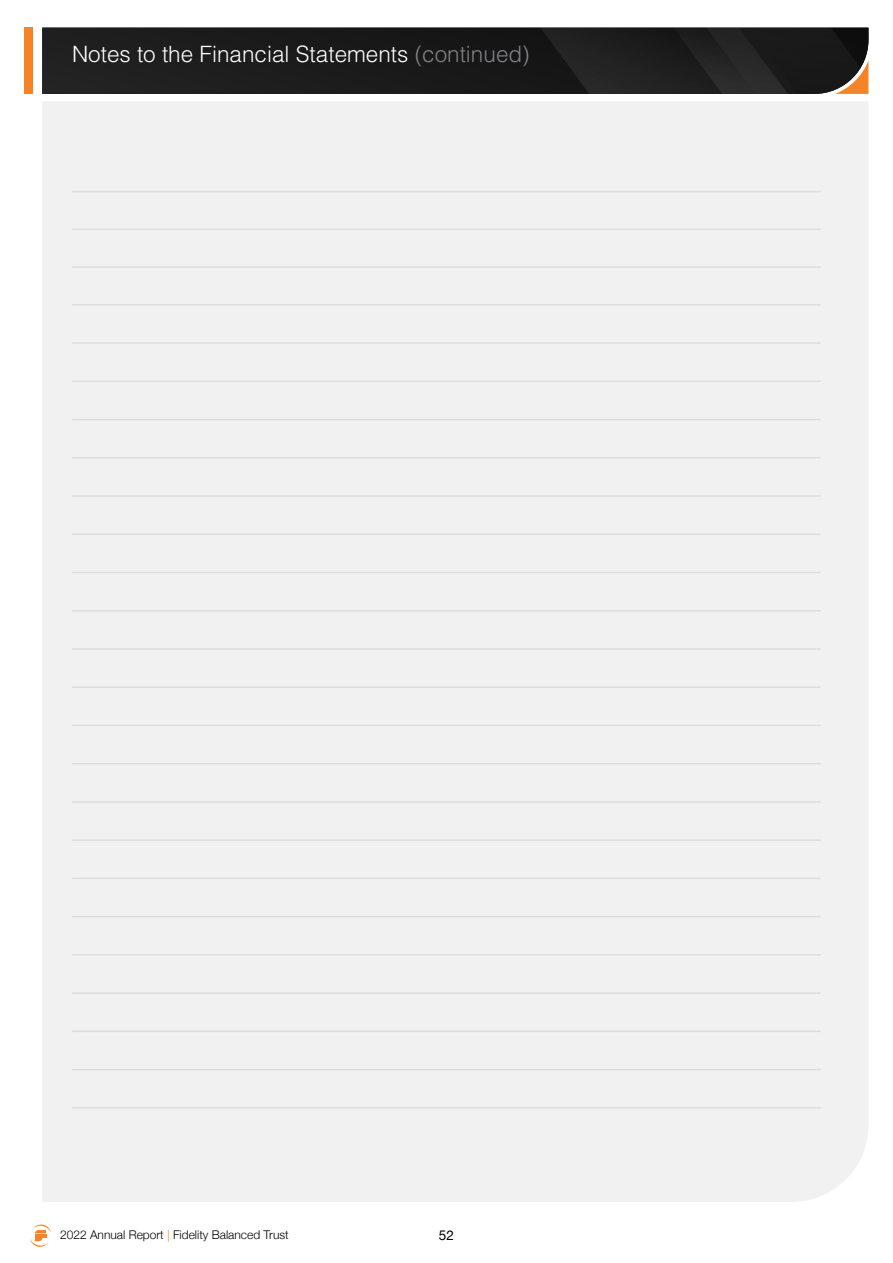
<style>
.page{position:relative;width:893px;height:1263px;background:#fff}
.page>*{position:absolute;margin:0;border:0;box-sizing:border-box;transform-origin:0 0}
.t1{font:300 22.5px "Helvetica LT Std";color:#fff}
.t2{font:13.5px "Helvetica Neue";color:#000}
.t3{font:300 12px "Helvetica Neue";color:#000}
.s1{color:#808285}
.s2{color:#f58426}
</style>
<div class="page">
<svg style="left:30px;top:1224px;width:21px;height:23px"></svg>
<div style="left:42px;top:102px;width:826px;height:1100px;background:#f1f1f2"></div>
<div style="left:25px;top:28px;width:8px;height:66px;background:#f58426"></div>
<img style="left:42px;top:28px;width:826px;height:66px">
<hr style="left:72px;top:191px;width:749px;height:1px;background:#dcddde">
<hr style="left:72px;top:229px;width:749px;height:1px;background:#dcddde">
<hr style="left:72px;top:266px;width:749px;height:2px;background:#dcddde">
<hr style="left:72px;top:304px;width:749px;height:2px;background:#dcddde">
<hr style="left:72px;top:342px;width:749px;height:2px;background:#dcddde">
<hr style="left:72px;top:381px;width:749px;height:1px;background:#dcddde">
<hr style="left:72px;top:419px;width:749px;height:1px;background:#dcddde">
<hr style="left:72px;top:457px;width:749px;height:1px;background:#dcddde">
<hr style="left:72px;top:495px;width:749px;height:2px;background:#dcddde">
<hr style="left:72px;top:533px;width:749px;height:2px;background:#dcddde">
<hr style="left:72px;top:572px;width:749px;height:1px;background:#dcddde">
<hr style="left:72px;top:610px;width:749px;height:1px;background:#dcddde">
<hr style="left:72px;top:648px;width:749px;height:2px;background:#dcddde">
<hr style="left:72px;top:686px;width:749px;height:2px;background:#dcddde">
<hr style="left:72px;top:725px;width:749px;height:1px;background:#dcddde">
<hr style="left:72px;top:763px;width:749px;height:1px;background:#dcddde">
<hr style="left:72px;top:801px;width:749px;height:2px;background:#dcddde">
<hr style="left:72px;top:839px;width:749px;height:2px;background:#dcddde">
<hr style="left:72px;top:878px;width:749px;height:1px;background:#dcddde">
<hr style="left:72px;top:916px;width:749px;height:1px;background:#dcddde">
<hr style="left:72px;top:954px;width:749px;height:2px;background:#dcddde">
<hr style="left:72px;top:992px;width:749px;height:2px;background:#dcddde">
<hr style="left:72px;top:1030px;width:749px;height:2px;background:#dcddde">
<hr style="left:72px;top:1069px;width:749px;height:1px;background:#dcddde">
<hr style="left:72px;top:1107px;width:749px;height:1px;background:#dcddde">
<p class="t1" style="left:72px;top:40px;width:459px">Notes to the Financial Statements <span class="s1">(continued)</span></p>
<p class="t3" style="left:60px;top:1225px;width:230px">2022 Annual Report <span class="s2">|</span> Fidelity Balanced Trust</p>
<p class="t2" style="left:439px;top:1225px;width:17px">52</p>
</div>
